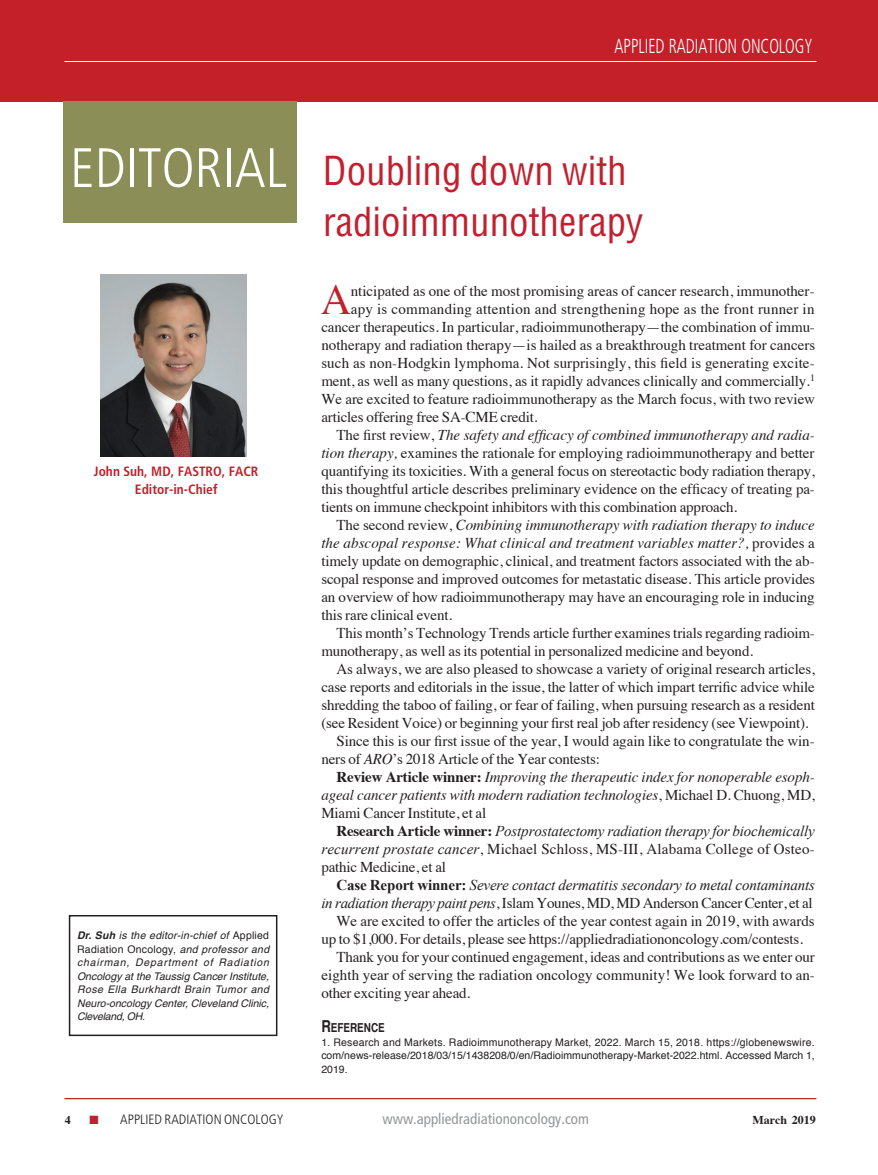
<style>
.page{position:relative;width:878px;height:1175px;background:#fff}
.page>*{position:absolute;margin:0;border:0;box-sizing:border-box;transform-origin:0 0}
.Article_References_S{font:300 condensed 55.5px "Frutiger";color:#fff}
.Article_1st_parag_Dr{font:42.15px "Times";color:#c4202a}
.editorial_title{font:condensed 39px/51px "Helvetica";color:#c2202f}
.Article_References_S-2{font:300 condensed 20.25px "Frutiger";color:#fff;scale:.8 1}
.Article_body_copy{font:15px/18px "Times";letter-spacing:-.01em;color:#231f20;text-align:justify}
.Article_1st_parag_Dr-2{font:15px "Times";color:#231f20}
.Article_body_copy-2{font:italic 15px/18px "Times New Roman";letter-spacing:-.01em;color:#231f20;text-align:justify}
.Article_body_copy-3{font:italic 15px/18px "Times";letter-spacing:-.01em;color:#231f20;text-align:justify}
.t1{font:condensed 15px "Frutiger";color:#949698}
.t2{font:700 condensed 13.5px/18px "Frutiger";color:#c4202a;text-align:center}
.t3{font:300 condensed 13.5px "Frutiger";color:#231f20}
.Article_References_S-3{font:700 12.3px "Helvetica";color:#231f20;scale:.8 1}
.t4{font:700 12px "Times";color:#231f20}
.editorial_author_box{font:italic 10.5px/13.5px "Helvetica";color:#231f20;text-align:justify}
.Article_References{font:10.5px/13.5px "Helvetica";letter-spacing:.005em;color:#231f20;text-align:justify}
.s1{font-weight:700}
.s2{font-style:normal}
.s3{font-style:italic}
.s4{font-weight:700;font-style:normal}
.s5{font-family:"Times";font-weight:700;font-style:normal}
.s6{font-family:"Times";font-style:normal}
.s7{font-size:16.5px}
.s8{color:#c2202f}
</style>
<div class="page">
<hr style="left:64px;top:1098px;width:751px;height:1px;background:#c4202a">
<div style="left:0;top:0;width:878px;height:101px;background:#c4202a"></div>
<hr style="left:65px;top:1098px;width:751px;height:1px;background:#c4202a">
<hr style="left:65px;top:61px;width:751px;height:1px;background:#fff">
<div style="left:63px;top:101px;width:233px;height:121px;background:#8b8f57"></div>
<img style="left:101px;top:274px;width:146px;height:182px">
<div style="left:69px;top:915px;width:208px;height:121px;border:2px solid #231f20"></div>
<p class="Article_References_S-2" style="left:614px;top:34px;width:249px">APPLIED RADIATION ONCOLOGY</p>
<p class="Article_References_S" style="left:70px;top:136px;width:218px">EDITORIAL</p>
<p class="t2" style="left:94px;top:462px;width:166px">John Suh, MD, FASTRO, FACR<br>Editor-in-Chief</p>
<p class="editorial_author_box" style="left:77px;top:928px;width:194px"><span class="s1">Dr. Suh</span> is the editor-in-chief of <span class="s2">Applied Radiation Oncology,</span> and professor and chairman, Department of Radiation Oncology at the Taussig Cancer Institute, Rose Ella Burkhardt Brain Tumor and Neuro-oncology Center, Cleveland Clinic, Cleveland, OH.</p>
<p class="editorial_title" style="left:323px;top:144px;width:322px">Doubling down with radioimmunotherapy</p>
<p class="Article_1st_parag_Dr" style="left:321px;top:260px;width:32px">A</p>
<p class="Article_1st_parag_Dr-2" style="left:351px;top:276px;width:465px">nticipated as one of the most promising areas of cancer research, immunother-</p>
<p class="Article_1st_parag_Dr-2" style="left:351px;top:294px;width:465px">apy is commanding attention and strengthening hope as the front runner in</p>
<p class="Article_1st_parag_Dr-2" style="left:321px;top:312px;width:495px">cancer therapeutics. In particular, radioimmunotherapy—the combination of immu-</p>
<p class="Article_1st_parag_Dr-2" style="left:321px;top:330px;width:495px">notherapy and radiation therapy—is hailed as a breakthrough treatment for cancers</p>
<p class="Article_1st_parag_Dr-2" style="left:321px;top:348px;width:495px">such as non-Hodgkin lymphoma. Not surprisingly, this field is generating excite-</p>
<p class="Article_1st_parag_Dr-2" style="left:321px;top:366px;width:495px">ment, as well as many questions, as it rapidly advances clinically and commercially.<sup>1</sup></p>
<p class="Article_1st_parag_Dr-2" style="left:321px;top:384px;width:495px">We are excited to feature radioimmunotherapy as the March focus, with two review</p>
<p class="Article_1st_parag_Dr-2" style="left:321px;top:402px;width:218px">articles offering free SA-CME credit.</p>
<p class="Article_body_copy" style="left:321px;top:424px;width:495px;text-indent:15px">The first review, <span class="s3">The safety and efficacy of combined immunotherapy and radia&shy;tion therapy,</span> examines the rationale for employing radioimmunotherapy and better quantifying its toxicities. With a general focus on stereotactic body radiation therapy, this thoughtful article describes preliminary evidence on the efficacy of treating pa&shy;tients on immune checkpoint inhibitors with this combination approach.</p>
<p class="Article_body_copy" style="left:321px;top:514px;width:495px;text-indent:15px">The second review, <span class="s3">Combining immunotherapy with radiation therapy to induce the abscopal response: What clinical and treatment variables matter?,</span> provides a timely update on demographic, clinical, and treatment factors associated with the ab&shy;scopal response and improved outcomes for metastatic disease. This article provides an overview of how radioimmunotherapy may have an encouraging role in inducing this rare clinical event.</p>
<p class="Article_body_copy" style="left:321px;top:622px;width:495px;text-indent:15px">This month’s Technology Trends article further examines trials regarding radioim&shy;munotherapy, as well as its potential in personalized medicine and beyond.</p>
<p class="Article_body_copy" style="left:321px;top:658px;width:495px;text-indent:15px">As always, we are also pleased to showcase a variety of original research articles, case reports and editorials in the issue, the latter of which impart terrific advice while shredding the taboo of failing, or fear of failing, when pursuing research as a resident (see Resident Voice) or beginning your first real job after residency (see Viewpoint).</p>
<p class="Article_body_copy" style="left:321px;top:730px;width:495px;text-indent:15px">Since this is our first issue of the year, I would again like to congratulate the win&shy;ners of <span class="s3">ARO</span>’s 2018 Article of the Year contests:</p>
<p class="Article_body_copy-3" style="left:321px;top:767px;width:495px;text-indent:15px"><span class="s4">Review Article winner:</span> Improving the therapeutic index for nonoperable esoph&shy;ageal cancer patients with modern radiation technologies<span class="s2">, Michael D. Chuong, MD, Miami Cancer Institute, et al</span></p>
<p class="Article_body_copy-2" style="left:321px;top:821px;width:495px;text-indent:15px"><span class="s5">Research Article winner:</span> Postprostatectomy radiation therapy for biochemically recurrent prostate cancer<span class="s6">, Michael Schloss, MS-III, Alabama College of Osteo&shy;pathic Medicine, et al</span></p>
<p class="Article_body_copy-2" style="left:321px;top:875px;width:495px;text-align:right"><span class="s4">Case Report winner:</span> Severe contact dermatitis secondary to metal contaminants in radiation therapy paint pens<span class="s6">, Islam Younes, MD, MD Anderson Cancer Center, et al</span></p>
<p class="Article_body_copy" style="left:321px;top:910px;width:495px;text-indent:15px">We are excited to offer the articles of the year contest again in 2019, with awards up to $1,000. For details, please see https://appliedradiationoncology.com/contests.</p>
<p class="Article_body_copy" style="left:321px;top:946px;width:495px;text-indent:15px">Thank you for your continued engagement, ideas and contributions as we enter our eighth year of serving the radiation oncology community! We look forward to an&shy;other exciting year ahead.</p>
<p class="Article_References_S-3" style="left:321px;top:1018px;width:81px"><span class="s7">R</span>EFERENCE</p>
<p class="Article_References" style="left:321px;top:1035px;width:495px">1. Research and Markets. Radioimmunotherapy Market, 2022. March 15, 2018. https://globenewswire. com/news-release/2018/03/15/1438208/0/en/Radioimmunotherapy-Market-2022.html. Accessed March 1, 2019.</p>
<p class="t4" style="left:65px;top:1108px;width:7px">4</p>
<p class="t3" style="left:90px;top:1112px;width:195px"><span class="s8">■</span> APPLIED RADIATION ONCOLOGY</p>
<p class="t1" style="left:382px;top:1110px;width:208px">www.appliedradiationoncology.com</p>
<p class="t4" style="left:752px;top:1108px;width:65px">March 2019</p>
</div>
